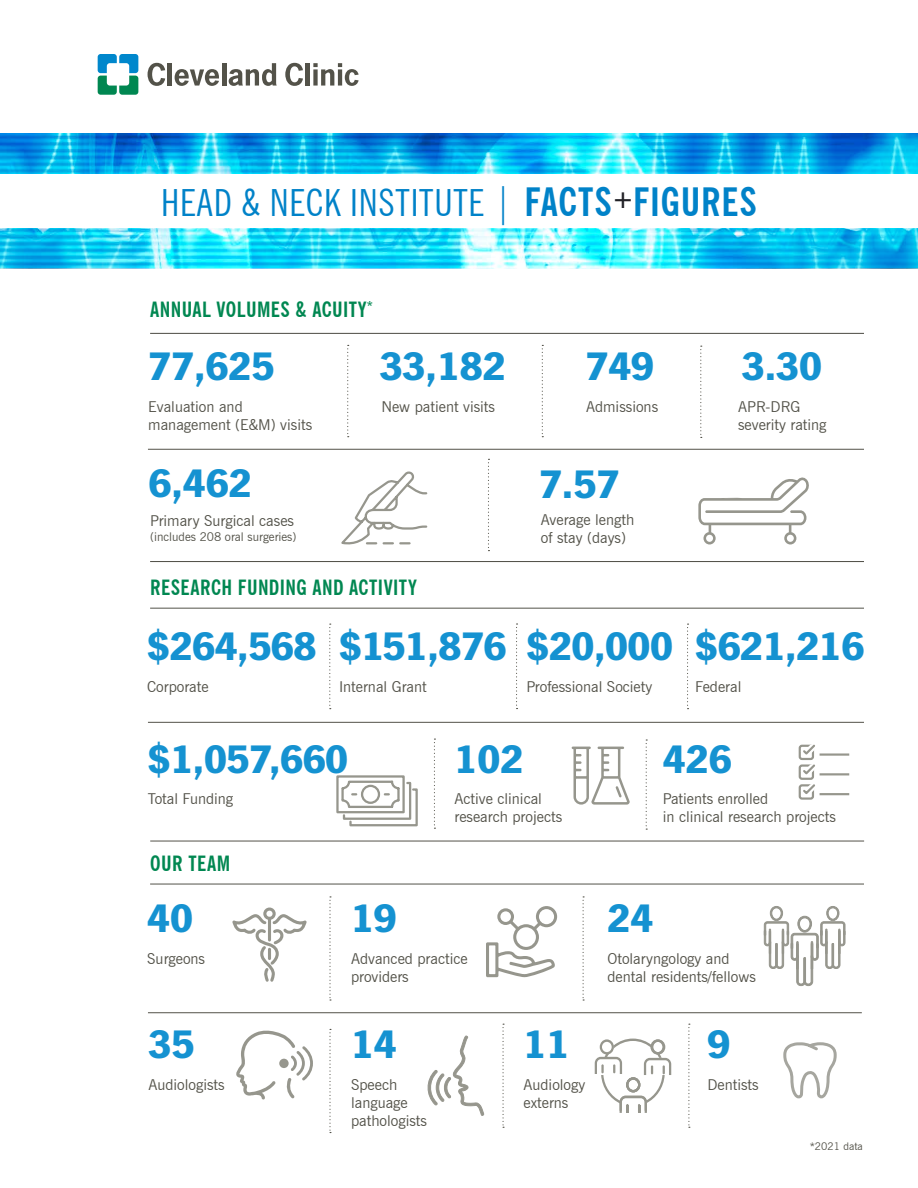
<style>
.page{position:relative;width:918px;height:1188px;background:#fff}
.page>*{position:absolute;margin:0;border:0;box-sizing:border-box;transform-origin:0 0}
.t1{font:900 40.5px "News Gothic LT Std";color:#1592d1}
.t2{font:condensed 37.5px "News Gothic BT";letter-spacing:.02em;color:#0082c8}
.t3{font:700 condensed 21px "News Gothic BT";letter-spacing:.02em;color:#008751}
.t4{font:15px/18px "News Gothic BT";color:#535249}
.t5{font:12px "News Gothic BT";color:#535249}
.t6{font:10.5px "News Gothic BT";color:#535249}
.s1{font-weight:300;font-stretch:normal;font-size:39px}
.s2{font-weight:700;font-size:39px}
</style>
<div class="page">
<img style="left:0;top:134px;width:918px;height:134px">
<hr style="left:150px;top:333px;width:714px;height:1px;background:#4c4b43">
<hr style="left:150px;top:561px;width:714px;height:1px;background:#4c4b43">
<hr style="left:148px;top:449px;width:716px;height:1px;background:#535249">
<svg style="left:347px;top:345px;width:2px;height:92px"></svg>
<svg style="left:542px;top:345px;width:1px;height:92px"></svg>
<div style="left:0;top:174px;width:918px;height:54px;background:#fff"></div>
<hr style="left:150px;top:608px;width:714px;height:1px;background:#535249">
<hr style="left:148px;top:722px;width:716px;height:1px;background:#535249">
<div style="left:263px;top:908px;width:13px;height:12px;border:3px solid #96968d;border-radius:50%"></div>
<svg style="left:232px;top:913px;width:75px;height:69px"></svg>
<hr style="left:820px;top:753px;width:29px;height:3px;background:#96968d">
<hr style="left:820px;top:793px;width:29px;height:2px;background:#96968d">
<hr style="left:820px;top:773px;width:29px;height:2px;background:#96968d">
<svg style="left:798px;top:744px;width:17px;height:56px"></svg>
<svg style="left:341px;top:472px;width:87px;height:73px"></svg>
<hr style="left:150px;top:884px;width:714px;height:1px;background:#535249">
<hr style="left:148px;top:1012px;width:714px;height:1px;background:#535249">
<svg style="left:764px;top:906px;width:82px;height:80px"></svg>
<svg style="left:329px;top:896px;width:2px;height:105px"></svg>
<svg style="left:583px;top:896px;width:1px;height:105px"></svg>
<svg style="left:486px;top:906px;width:71px;height:71px"></svg>
<svg style="left:700px;top:346px;width:2px;height:92px"></svg>
<svg style="left:698px;top:477px;width:111px;height:68px"></svg>
<svg style="left:488px;top:459px;width:1px;height:92px"></svg>
<svg style="left:516px;top:623px;width:2px;height:86px"></svg>
<svg style="left:329px;top:624px;width:2px;height:85px"></svg>
<hr style="left:150px;top:841px;width:714px;height:1px;background:#535249">
<svg style="left:687px;top:624px;width:2px;height:85px"></svg>
<svg style="left:434px;top:739px;width:1px;height:90px"></svg>
<svg style="left:336px;top:775px;width:82px;height:52px"></svg>
<svg style="left:572px;top:747px;width:58px;height:58px"></svg>
<svg style="left:646px;top:739px;width:1px;height:91px"></svg>
<svg style="left:329px;top:1029px;width:2px;height:104px"></svg>
<svg style="left:503px;top:1024px;width:1px;height:104px"></svg>
<svg style="left:236px;top:1030px;width:77px;height:69px"></svg>
<svg style="left:427px;top:1035px;width:58px;height:81px"></svg>
<svg style="left:595px;top:1039px;width:76px;height:74px"></svg>
<svg style="left:98px;top:54px;width:40px;height:41px"></svg>
<svg style="left:148px;top:63px;width:17px;height:23px"></svg>
<hr style="left:168px;top:63px;width:4px;height:23px;background:#535249">
<svg style="left:175px;top:69px;width:44px;height:17px"></svg>
<hr style="left:222px;top:63px;width:4px;height:23px;background:#535249">
<svg style="left:285px;top:63px;width:18px;height:23px"></svg>
<hr style="left:306px;top:63px;width:4px;height:23px;background:#535249">
<svg style="left:313px;top:63px;width:46px;height:23px"></svg>
<svg style="left:229px;top:63px;width:48px;height:23px"></svg>
<svg style="left:688px;top:1024px;width:2px;height:104px"></svg>
<svg style="left:783px;top:1042px;width:54px;height:57px"></svg>
<h2 class="t2" style="left:161px;top:180px;width:597px">HEAD &amp; NECK INSTITUTE <span class="s1">|</span> <span class="s2">FACTS</span><sup>+</sup><span class="s2">FIGURES</span></h2>
<h3 class="t3" style="left:150px;top:297px;width:224px">ANNUAL VOLUMES &amp; ACUITY<sup>*</sup></h3>
<h1 class="t1" style="left:148px;top:343px;width:128px">77,625</h1>
<h1 class="t1" style="left:380px;top:343px;width:128px">33,182</h1>
<p class="t4" style="left:148px;top:397px;width:165px">Evaluation and management (E&amp;M) visits</p>
<p class="t4" style="left:381px;top:397px;width:115px">New patient visits</p>
<h1 class="t1" style="left:148px;top:460px;width:105px">6,462</h1>
<p class="t4" style="left:150px;top:512px;width:145px">Primary Surgical cases</p>
<p class="t5" style="left:150px;top:529px;width:148px">(includes 208 oral surgeries)</p>
<h3 class="t3" style="left:150px;top:575px;width:268px">RESEARCH FUNDING AND ACTIVITY</h3>
<h1 class="t1" style="left:147px;top:624px;width:171px">$264,568</h1>
<p class="t4" style="left:147px;top:677px;width:63px">Corporate</p>
<h1 class="t1" style="left:339px;top:624px;width:169px">$151,876</h1>
<p class="t4" style="left:339px;top:677px;width:89px">Internal Grant</p>
<h1 class="t1" style="left:585px;top:343px;width:70px">749</h1>
<p class="t4" style="left:586px;top:397px;width:74px">Admissions</p>
<h1 class="t1" style="left:539px;top:461px;width:82px">7.57</h1>
<p class="t4" style="left:541px;top:511px;width:95px">Average length of stay (days)</p>
<h1 class="t1" style="left:526px;top:624px;width:148px">$20,000</h1>
<p class="t4" style="left:526px;top:677px;width:127px">Professional Society</p>
<h1 class="t1" style="left:742px;top:343px;width:82px">3.30</h1>
<p class="t4" style="left:738px;top:397px;width:90px">APR-DRG severity rating</p>
<h1 class="t1" style="left:695px;top:624px;width:171px">$621,216</h1>
<p class="t4" style="left:695px;top:677px;width:48px">Federal</p>
<h1 class="t1" style="left:148px;top:736px;width:202px">$1,057,660</h1>
<p class="t4" style="left:148px;top:790px;width:87px">Total Funding</p>
<h3 class="t3" style="left:150px;top:851px;width:82px">OUR TEAM</h3>
<h1 class="t1" style="left:454px;top:736px;width:70px">102</h1>
<p class="t4" style="left:454px;top:790px;width:109px">Active clinical research projects</p>
<h1 class="t1" style="left:147px;top:895px;width:47px">40</h1>
<p class="t4" style="left:147px;top:949px;width:59px">Surgeons</p>
<h1 class="t1" style="left:148px;top:1021px;width:47px">35</h1>
<p class="t4" style="left:148px;top:1075px;width:78px">Audiologists</p>
<h1 class="t1" style="left:351px;top:895px;width:47px">19</h1>
<p class="t4" style="left:351px;top:949px;width:118px">Advanced practice providers</p>
<h1 class="t1" style="left:351px;top:1021px;width:47px">14</h1>
<p class="t4" style="left:351px;top:1075px;width:77px">Speech language pathologists</p>
<h1 class="t1" style="left:524px;top:1021px;width:47px">11</h1>
<p class="t4" style="left:524px;top:1075px;width:63px">Audiology externs</p>
<h1 class="t1" style="left:663px;top:736px;width:70px">426</h1>
<p class="t4" style="left:663px;top:790px;width:175px">Patients enrolled<br>in clinical research projects</p>
<h1 class="t1" style="left:608px;top:895px;width:47px">24</h1>
<p class="t4" style="left:608px;top:949px;width:150px">Otolaryngology and dental residents/fellows</p>
<h1 class="t1" style="left:707px;top:1021px;width:24px">9</h1>
<p class="t4" style="left:707px;top:1075px;width:53px">Dentists</p>
<p class="t6" style="left:810px;top:1140px;width:55px">*2021 data</p>
</div>
